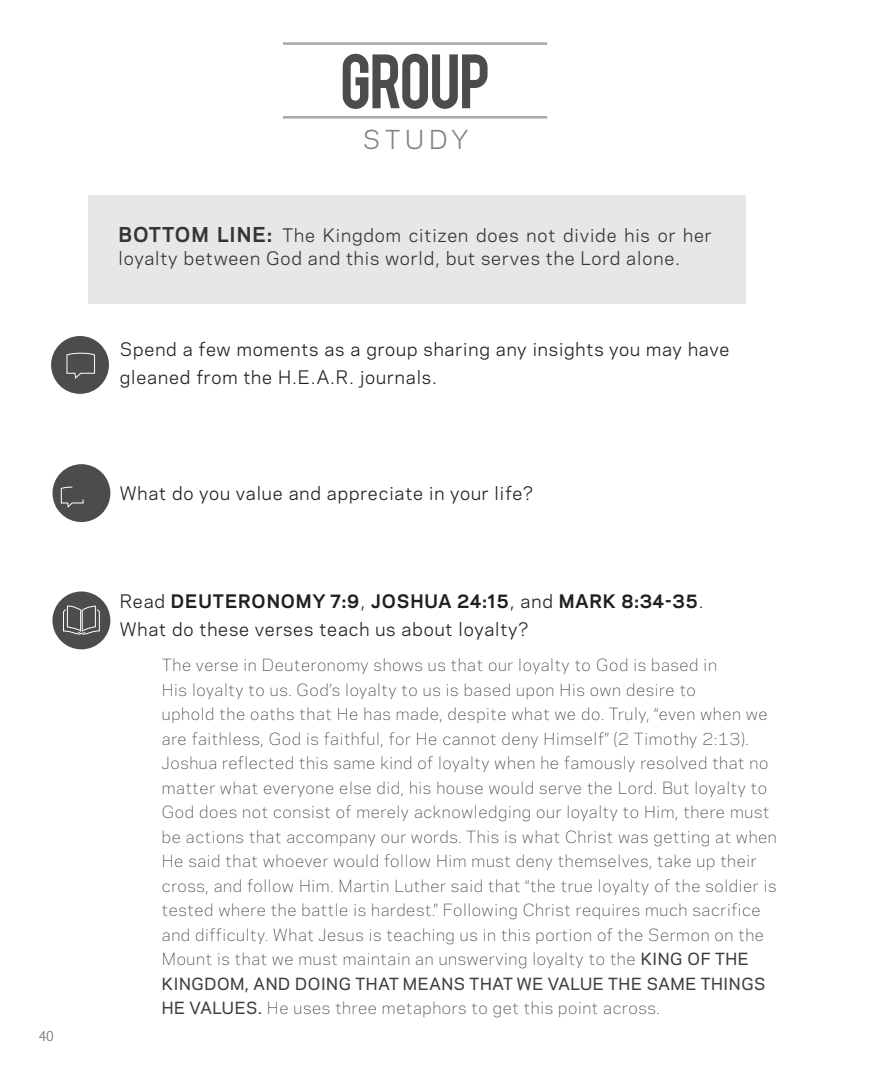
<style>
.page{position:relative;width:882px;height:1071px;background:#fff}
.page>*{position:absolute;margin:0;border:0;box-sizing:border-box;transform-origin:0 0}
.t1{font:60.55px "Bebas";letter-spacing:-.025em;color:#4c4c4c}
.t2{font:24.5px "Polaris";letter-spacing:.2em;color:#808285}
.t3{font:17.5px/28px "Polaris";letter-spacing:.05em;color:#231f20}
.t4{font:17.5px/22.8px "Polaris";letter-spacing:.05em;color:#363536}
.t5{font:300 15.75px/24.5px "Polaris";letter-spacing:.04em;color:#3e3e3f}
.t6{font:14px "PT Sans";color:#808285}
.s1{font-weight:700;font-size:19.25px}
.s2{font-weight:700}
.s3{font-weight:500}
</style>
<div class="page">
<div style="left:88px;top:195px;width:657px;height:109px;background:#e6e7e9"></div>
<div style="left:51px;top:336px;width:58px;height:58px;background:#4c4c4c;border-radius:50%"></div>
<svg style="left:66px;top:352px;width:29px;height:27px"></svg>
<div style="left:52px;top:464px;width:58px;height:58px;background:#4c4c4c;border-radius:50%"></div>
<svg style="left:61px;top:486px;width:23px;height:22px"></svg>
<hr style="left:283px;top:42px;width:264px;height:3px;background:#a8a9ad">
<hr style="left:283px;top:116px;width:264px;height:3px;background:#a8a9ad">
<div style="left:52px;top:592px;width:58px;height:57px;background:#4c4c4c;border-radius:50%"></div>
<svg style="left:63px;top:605px;width:37px;height:30px"></svg>
<p class="t6" style="left:39px;top:1028px;width:17px">40</p>
<h1 class="t1" style="left:340px;top:37px;width:152px">GROUP</h1>
<h2 class="t2" style="left:363px;top:122px;width:107px">STUDY</h2>
<p class="t4" style="left:119px;top:223px;width:595px"><span class="s1">BOTTOM LINE:</span> The Kingdom citizen does not divide his or her loyalty between God and this world, but serves the Lord alone.</p>
<p class="t3" style="left:120px;top:334px;width:611px">Spend a few moments as a group sharing any insights you may have gleaned from the H.E.A.R. journals.</p>
<p class="t3" style="left:120px;top:478px;width:415px">What do you value and appreciate in your life?</p>
<p class="t3" style="left:120px;top:586px;width:585px">Read <span class="s2">DEUTERONOMY 7:9</span>, <span class="s2">JOSHUA 24:15</span>, and <span class="s2">MARK 8:34-35</span>.<br>What do these verses teach us about loyalty?</p>
<p class="t5" style="left:162px;top:652px;width:616px">The verse in Deuteronomy shows us that our loyalty to God is based in<br>His loyalty to us. God’s loyalty to us is based upon His own desire to<br>uphold the oaths that He has made, despite what we do. Truly, “even when we are faithless, God is faithful, for He cannot deny Himself” (2 Timothy 2:13).<br>Joshua reflected this same kind of loyalty when he famously resolved that no matter what everyone else did, his house would serve the Lord. But loyalty to God does not consist of merely acknowledging our loyalty to Him, there must be actions that accompany our words. This is what Christ was getting at when He said that whoever would follow Him must deny themselves, take up their cross, and follow Him. Martin Luther said that “the true loyalty of the soldier is tested where the battle is hardest.” Following Christ requires much sacrifice and difficulty. What Jesus is teaching us in this portion of the Sermon on the Mount is that we must maintain an unswerving loyalty to the <span class="s3">KING OF THE KINGDOM, AND DOING THAT MEANS THAT WE VALUE THE SAME THINGS HE VALUES.</span> He uses three metaphors to get this point across.</p>
</div>
